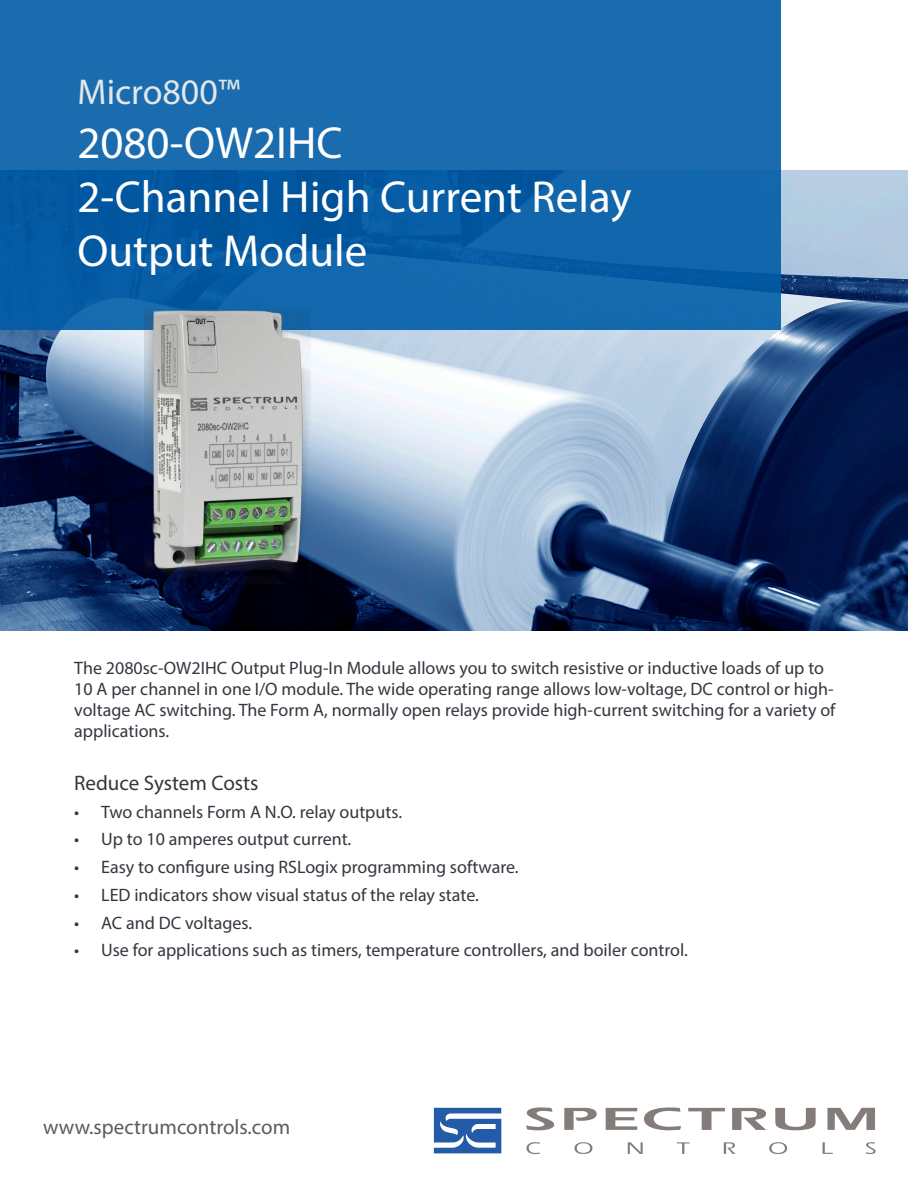
<style>
.page{position:relative;width:918px;height:1188px;background:#fff}
.page>*{position:absolute;margin:0;border:0;box-sizing:border-box;transform-origin:0 0}
.t1{font:45px/54px "Myriad Pro";color:#fff}
.t2{font:36px "Myriad Pro";color:#e3e7ea}
.t3{font:21px "Myriad Pro";color:#5c5c5f}
.web_address{font:21px "Myriad Pro";color:#33373f}
.web_address-2{font:18px/21px "Myriad Pro";color:#33373f}
</style>
<div class="page">
<img style="left:0;top:171px;width:907px;height:460px">
<svg style="left:0;top:0;width:781px;height:330px;background:#1266ab"></svg>
<svg style="left:866px;top:1142px;width:10px;height:12px"></svg>
<svg style="left:823px;top:1142px;width:10px;height:12px"></svg>
<svg style="left:769px;top:1142px;width:18px;height:12px"></svg>
<svg style="left:574px;top:1142px;width:18px;height:12px"></svg>
<svg style="left:526px;top:1142px;width:14px;height:12px"></svg>
<svg style="left:628px;top:1142px;width:15px;height:12px"></svg>
<svg style="left:677px;top:1142px;width:12px;height:12px"></svg>
<svg style="left:724px;top:1142px;width:11px;height:12px"></svg>
<svg style="left:526px;top:1107px;width:28px;height:23px"></svg>
<svg style="left:606px;top:1108px;width:31px;height:22px"></svg>
<svg style="left:644px;top:1107px;width:37px;height:23px"></svg>
<svg style="left:688px;top:1108px;width:37px;height:22px"></svg>
<svg style="left:732px;top:1108px;width:34px;height:22px"></svg>
<svg style="left:775px;top:1108px;width:41px;height:22px"></svg>
<svg style="left:827px;top:1108px;width:48px;height:22px"></svg>
<svg style="left:564px;top:1108px;width:33px;height:22px"></svg>
<svg style="left:434px;top:1108px;width:67px;height:45px"></svg>
<img style="left:145px;top:309px;width:166px;height:275px">
<p class="t2" style="left:77px;top:70px;width:164px">Micro800™</p>
<p class="t1" style="left:77px;top:116px;width:556px">2080-OW2IHC<br>2-Channel High Current Relay</p>
<p class="t1" style="left:77px;top:224px;width:292px">Output Module</p>
<p class="web_address-2" style="left:74px;top:658px;width:763px">The 2080sc-OW2IHC Output Plug-In Module allows you to switch resistive or inductive loads of up to 10 A per channel in one I/O module. The wide operating range allows low-voltage, DC control or high&shy;voltage AC switching. The Form A, normally open relays provide high-current switching for a variety of applications.</p>
<p class="web_address" style="left:74px;top:770px;width:186px">Reduce System Costs</p>
<p class="web_address-2" style="left:74px;top:801px;width:329px">• Two channels Form A N.O. relay outputs.</p>
<p class="web_address-2" style="left:74px;top:829px;width:279px">• Up to 10 amperes output current.</p>
<p class="web_address-2" style="left:74px;top:856px;width:446px">• Easy to configure using RSLogix programming software.</p>
<p class="web_address-2" style="left:74px;top:884px;width:406px">• LED indicators show visual status of the relay state.</p>
<p class="web_address-2" style="left:74px;top:912px;width:179px">• AC and DC voltages.</p>
<p class="web_address-2" style="left:74px;top:940px;width:615px">• Use for applications such as timers, temperature controllers, and boiler control.</p>
<p class="t3" style="left:43px;top:1114px;width:248px">www.spectrumcontrols.com</p>
</div>
